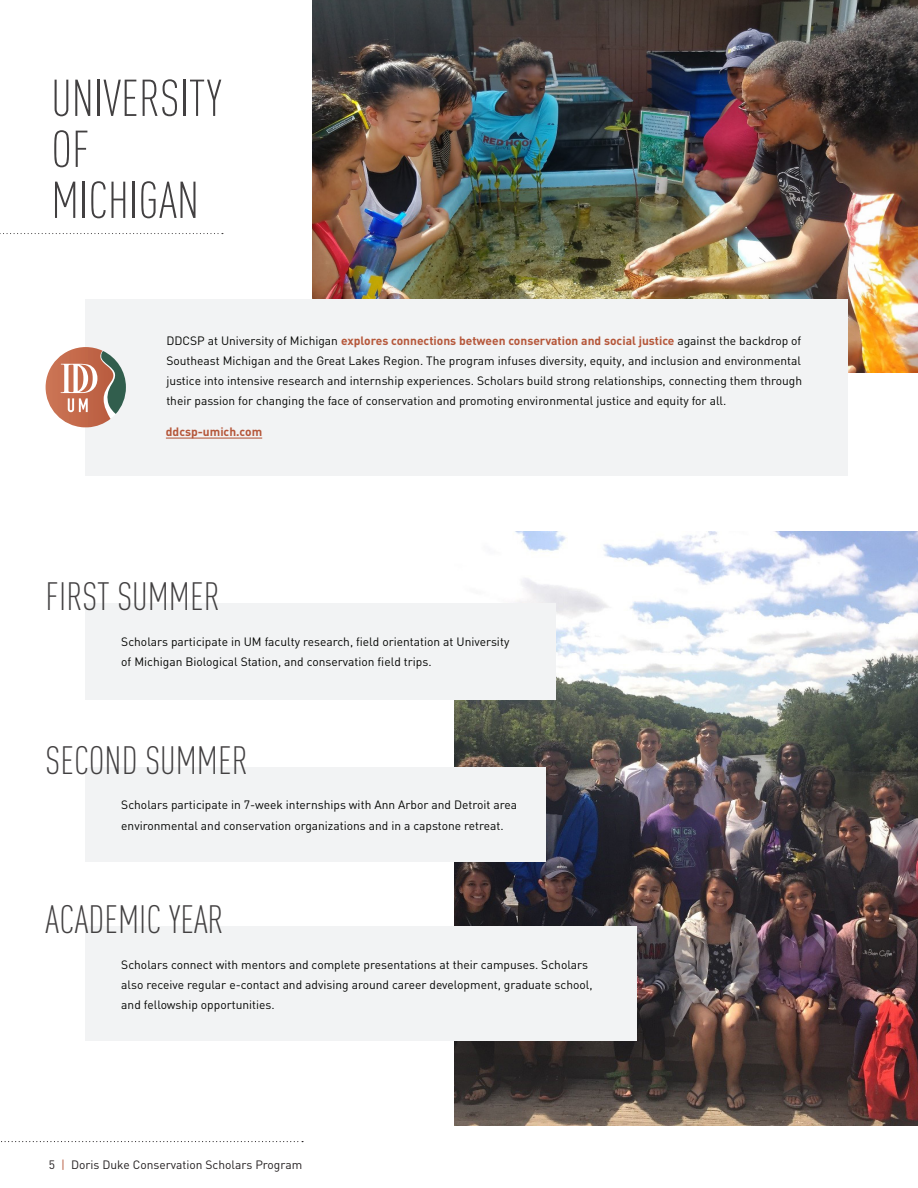
<style>
.page{position:relative;width:918px;height:1188px;background:#fff}
.page>*{position:absolute;margin:0;border:0;box-sizing:border-box;transform-origin:0 0}
.t1{font:300 51px/51px "DIN Cond";color:#424041}
.t2{font:300 39px "DIN Cond";color:#424041}
.t3{font:12px/20.2px "DIN";color:#040503}
.t4{font:12px "DIN";color:#231f20}
.t5{font:700 12px "DIN";color:#b55639}
.s1{font-weight:700;color:#b55639}
.s2{color:#b55639}
</style>
<div class="page">
<svg style="left:1px;top:1141px;width:302px;height:1px"></svg>
<svg style="left:0;top:233px;width:223px;height:1px"></svg>
<img style="left:313px;top:0;width:605px;height:372px">
<div style="left:86px;top:299px;width:762px;height:176px;background:#f2f3f4"></div>
<hr style="left:166px;top:438px;width:96px;height:1px;background:#b55639">
<svg style="left:46px;top:347px;width:80px;height:80px"></svg>
<img style="left:455px;top:532px;width:463px;height:594px">
<div style="left:86px;top:604px;width:470px;height:96px;background:#f2f3f4"></div>
<div style="left:86px;top:767px;width:460px;height:95px;background:#f2f3f4"></div>
<div style="left:86px;top:926px;width:551px;height:115px;background:#f2f3f4"></div>
<p class="t1" style="left:51px;top:72px;width:172px">UNIVERSITY<br>OF<br>MICHIGAN</p>
<p class="t3" style="left:166px;top:330px;width:637px;text-align:justify">DDCSP at University of Michigan <span class="s1">explores connections between conservation and social justice</span> against the backdrop of Southeast Michigan and the Great Lakes Region. The program infuses diversity, equity, and inclusion and environmental justice into intensive research and internship experiences. Scholars build strong relationships, connecting them through their passion for changing the face of conservation and promoting environmental justice and equity for all.</p>
<p class="t5" style="left:166px;top:424px;width:98px">ddcsp-umich.com</p>
<p class="t2" style="left:46px;top:574px;width:176px">FIRST SUMMER</p>
<p class="t3" style="left:121px;top:631px;width:390px">Scholars participate in UM faculty research, field orientation at University of Michigan Biological Station, and conservation field trips.</p>
<p class="t2" style="left:46px;top:738px;width:204px">SECOND SUMMER</p>
<p class="t3" style="left:121px;top:795px;width:397px">Scholars participate in 7-week internships with Ann Arbor and Detroit area environmental and conservation organizations and in a capstone retreat.</p>
<p class="t2" style="left:46px;top:897px;width:180px">ACADEMIC YEAR</p>
<p class="t3" style="left:121px;top:954px;width:473px">Scholars connect with mentors and complete presentations at their campuses. Scholars also receive regular e-contact and advising around career development, graduate school, and fellowship opportunities.</p>
<p class="t4" style="left:49px;top:1157px;width:255px">5 <span class="s2">|</span> Doris Duke Conservation Scholars Program</p>
</div>
